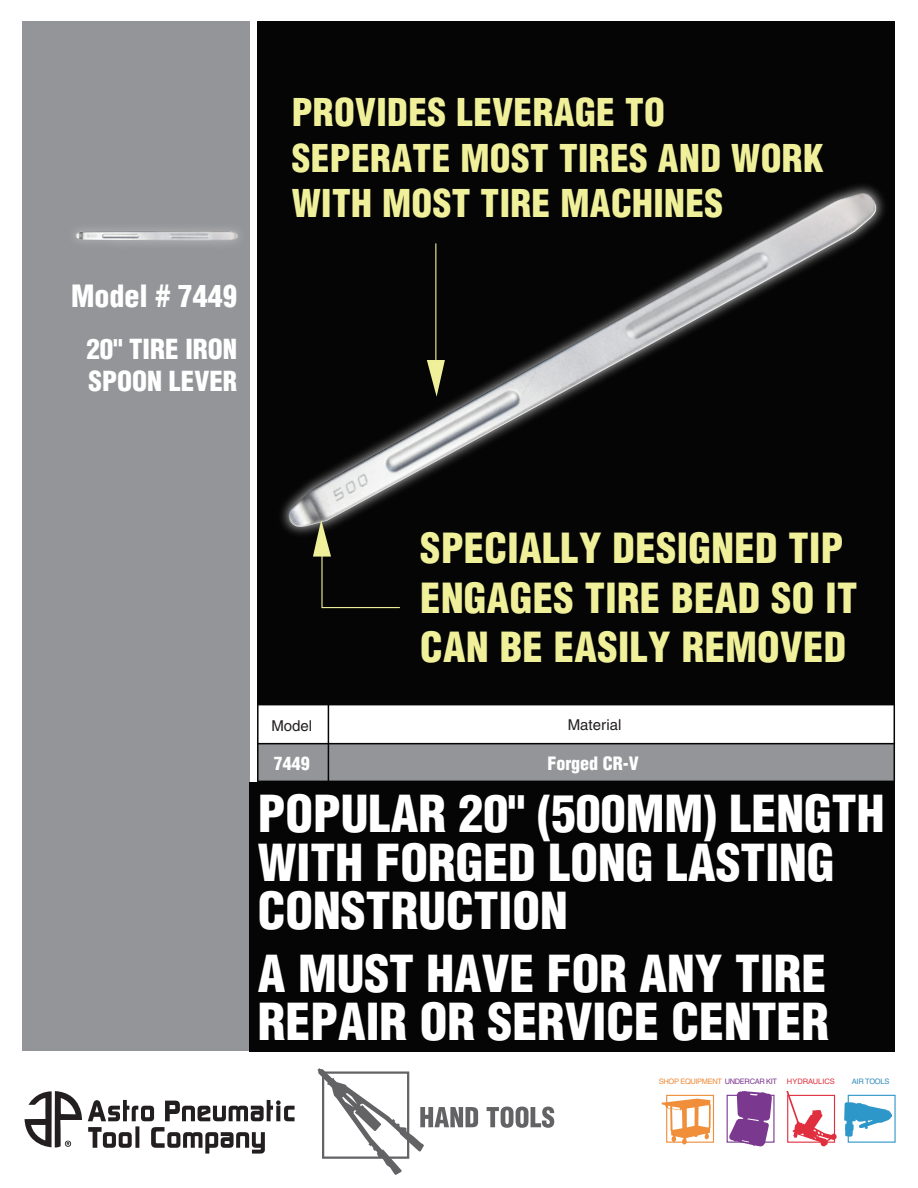
<style>
.page{position:relative;width:918px;height:1188px;background:#fff}
.page>*{position:absolute;margin:0;border:0;box-sizing:border-box;transform-origin:0 0}
.t1{font:900 condensed 49.8px/48.3px "Helvetica";color:#fff}
.t2{font:900 condensed 40.5px/49.2px "Helvetica";letter-spacing:.01em;color:#f0f09b}
.t3{font:900 condensed 37.35px/45.5px "Helvetica";letter-spacing:.01em;color:#f0f09b}
.t4{font:900 condensed 30px "Helvetica";color:#fff}
.t5{font:900 condensed 27px/32.4px "Helvetica";color:#fff}
.t6{font:900 condensed 18px "Helvetica";color:#fff}
.t7{font:15px "Helvetica";color:#231f20}
.t8{font:7.5px "Helvetica";letter-spacing:-.05em;color:#ee8d3a}
.t9{font:7.5px "Helvetica";color:#e02f3e}
.t10{font:7.5px "Helvetica";letter-spacing:-.025em;color:#348eba}
.s1{color:#7c3890}
</style>
<div class="page">
<div style="left:22px;top:21px;width:228px;height:1030px;background:#939598"></div>
<div style="left:250px;top:782px;width:645px;height:269px;background:#040504"></div>
<div style="left:257px;top:21px;width:638px;height:683px;background:#040504"></div>
<svg style="left:257px;top:704px;width:638px;height:78px;fill:#939598"></svg>
<hr style="left:257px;top:743px;width:638px;height:1px;background:#040504">
<hr style="left:328px;top:704px;width:1px;height:78px;background:#040504">
<svg style="left:25px;top:1091px;width:270px;height:63px"></svg>
<div style="left:666px;top:1095px;width:48px;height:48px;border:1px solid #f08e3a"></div>
<svg style="left:661px;top:1099px;width:50px;height:45px"></svg>
<svg style="left:786px;top:1091px;width:51px;height:56px"></svg>
<div style="left:787px;top:1095px;width:48px;height:48px;border:1px solid #e02f3e"></div>
<svg style="left:317px;top:1068px;width:161px;height:107px"></svg>
<svg style="left:487px;top:1107px;width:67px;height:21px"></svg>
<div style="left:727px;top:1095px;width:48px;height:48px;border:1px solid #7b3891"></div>
<svg style="left:728px;top:1091px;width:44px;height:56px"></svg>
<svg style="left:844px;top:1102px;width:48px;height:35px"></svg>
<div style="left:848px;top:1095px;width:48px;height:48px;border:1px solid #2c97c8"></div>
<img style="left:287px;top:193px;width:591px;height:335px">
<img style="left:79px;top:229px;width:157px;height:14px">
<img style="left:75px;top:231px;width:163px;height:9px">
<svg style="left:427px;top:360px;width:18px;height:37px"></svg>
<hr style="left:435px;top:244px;width:1px;height:129px;background:#f0f09b">
<svg style="left:313px;top:520px;width:88px;height:89px"></svg>
<p class="t4" style="left:71px;top:277px;width:168px">Model # 7449</p>
<p class="t5" style="left:86px;top:332px;width:153px">20" TIRE IRON<br>SPOON LEVER</p>
<p class="t3" style="left:292px;top:89px;width:534px">PROVIDES LEVERAGE TO<br>SEPERATE MOST TIRES AND WORK<br>WITH MOST TIRE MACHINES</p>
<p class="t2" style="left:420px;top:524px;width:439px">SPECIALLY DESIGNED TIP<br>ENGAGES TIRE BEAD SO IT<br>CAN BE EASILY REMOVED</p>
<p class="t7" style="left:271px;top:717px;width:42px">Model</p>
<p class="t7" style="left:568px;top:716px;width:55px">Material</p>
<p class="t6" style="left:274px;top:752px;width:37px">7449</p>
<p class="t6" style="left:547px;top:752px;width:93px">Forged CR-V</p>
<p class="t1" style="left:258px;top:790px;width:628px">POPULAR 20" (500MM) LENGTH<br>WITH FORGED LONG LASTING<br>CONSTRUCTION</p>
<p class="t1" style="left:258px;top:949px;width:573px">A MUST HAVE FOR ANY TIRE<br>REPAIR OR SERVICE CENTER</p>
<p class="t8" style="left:659px;top:1077px;width:120px">SHOP EQUIPMENT <span class="s1">UNDERCAR KIT</span></p>
<p class="t9" style="left:787px;top:1077px;width:49px">HYDRAULICS</p>
<p class="t10" style="left:852px;top:1077px;width:39px">AIR TOOLS</p>
</div>
